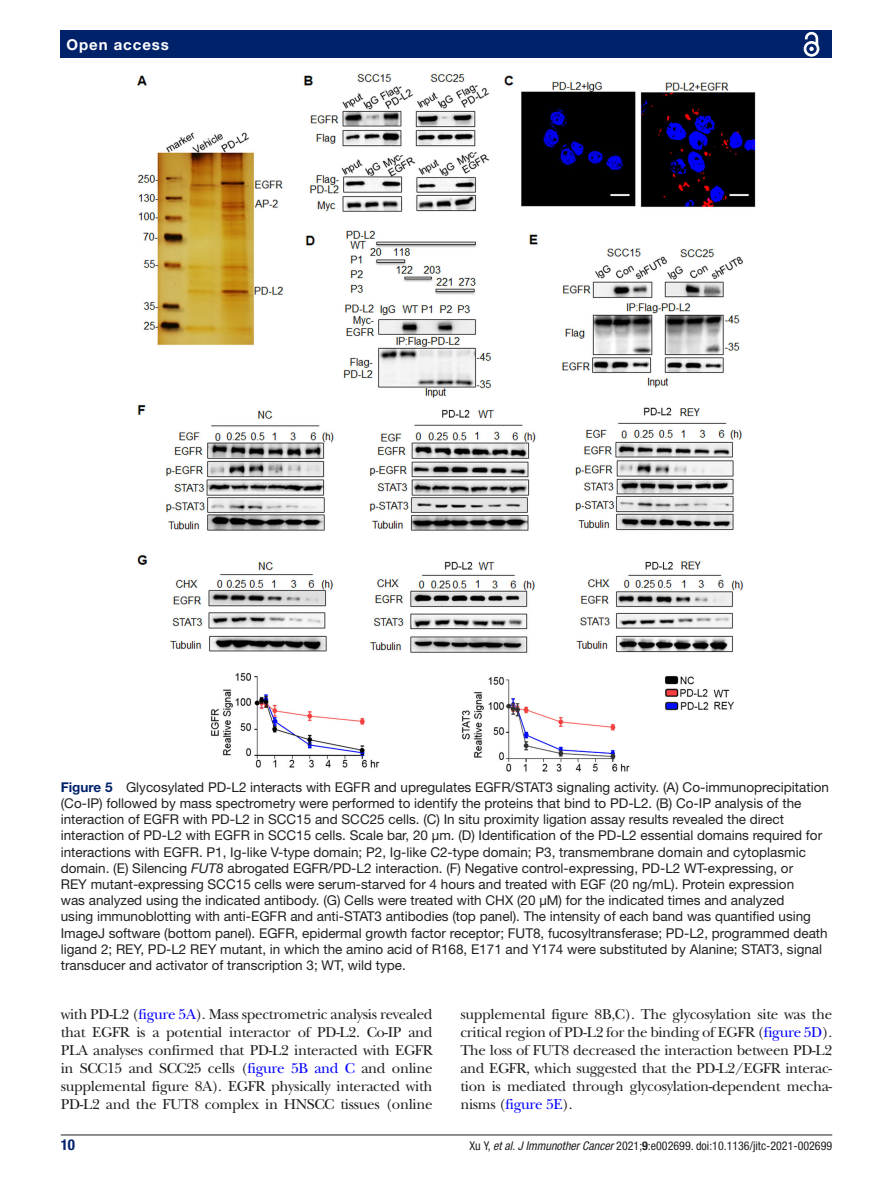
<style>
.page{position:relative;width:893px;height:1191px;background:#fff}
.page>*{position:absolute;margin:0;border:0;box-sizing:border-box;transform-origin:0 0}
.t1{font:15px/18px "New Baskerville";letter-spacing:-.02em;color:#231f20;text-align:justify}
.t2{font:700 15px "Helvetica Neue LT Std";letter-spacing:.065em;color:#fff}
.t3{font:700 condensed 15px "Helvetica Neue LT Std";color:#00226b}
.t4{font:13.5px/16.2px "Helvetica Neue LT Std";color:#231f20}
.t5{font:condensed 12px "Helvetica Neue LT Std";color:#231f20}
.s1{font-weight:700;color:#00226b}
.s2{font-style:italic}
.s3{color:#00f}
.s4{font-weight:700}
</style>
<div class="page">
<hr style="left:61px;top:1134px;width:771px;height:1px;background:#231f20">
<div style="left:61px;top:31px;width:771px;height:27px;background:#00226b"></div>
<svg style="left:803px;top:31px;width:17px;height:26px"></svg>
<img style="left:138px;top:73px;width:617px;height:699px">
<p class="t2" style="left:66px;top:35px;width:104px">Open access</p>
<p class="t4" style="left:61px;top:778px;width:770px"><span class="s1">Figure 5</span> Glycosylated PD-L2 interacts with EGFR and upregulates EGFR/STAT3 signaling activity. (A) Co-immunoprecipitation (Co-IP) followed by mass spectrometry were performed to identify the proteins that bind to PD-L2. (B) Co-IP analysis of the interaction of EGFR with PD-L2 in SCC15 and SCC25 cells. (C) In situ proximity ligation assay results revealed the direct interaction of PD-L2 with EGFR in SCC15 cells. Scale bar, 20 µm. (D) Identification of the PD-L2 essential domains required for interactions with EGFR. P1, Ig-like V-type domain; P2, Ig-like C2-type domain; P3, transmembrane domain and cytoplasmic domain. (E) Silencing <span class="s2">FUT8</span> abrogated EGFR/PD-L2 interaction. (F) Negative control-expressing, PD-L2 WT-expressing, or<br>REY mutant-expressing SCC15 cells were serum-starved for 4 hours and treated with EGF (20 ng/mL). Protein expression<br>was analyzed using the indicated antibody. (G) Cells were treated with CHX (20 µM) for the indicated times and analyzed<br>using immunoblotting with anti-EGFR and anti-STAT3 antibodies (top panel). The intensity of each band was quantified using ImageJ software (bottom panel). EGFR, epidermal growth factor receptor; FUT8, fucosyltransferase; PD-L2, programmed death ligand 2; REY, PD-L2 REY mutant, in which the amino acid of R168, E171 and Y174 were substituted by Alanine; STAT3, signal transducer and activator of transcription 3; WT, wild type.</p>
<p class="t1" style="left:61px;top:1005px;width:373px">with PD-L2 (<span class="s3">figure 5A</span>). Mass spectrometric analysis revealed that EGFR is a potential interactor of PD-L2. Co-IP and PLA analyses confirmed that PD-L2 interacted with EGFR in SCC15 and SCC25 cells (<span class="s3">figure 5B and C</span> and online supplemental figure 8A). EGFR physically interacted with PD-L2 and the FUT8 complex in HNSCC tissues (online</p>
<p class="t1" style="left:460px;top:1005px;width:373px">supplemental figure 8B,C). The glycosylation site was the critical region of PD-L2 for the binding of EGFR (<span class="s3">figure 5D</span>).<br>The loss of FUT8 decreased the interaction between PD-L2 and EGFR, which suggested that the PD-L2/EGFR interac&shy;tion is mediated through glycosylation-dependent mecha&shy;nisms (<span class="s3">figure 5E</span>).</p>
<p class="t3" style="left:61px;top:1135px;width:16px">10</p>
<p class="t5" style="left:469px;top:1138px;width:364px">Xu Y, <span class="s2">et al</span>. <span class="s2">J Immunother Cancer</span> 2021;<span class="s4">9</span>:e002699. doi:10.1136/jitc-2021-002699</p>
</div>
